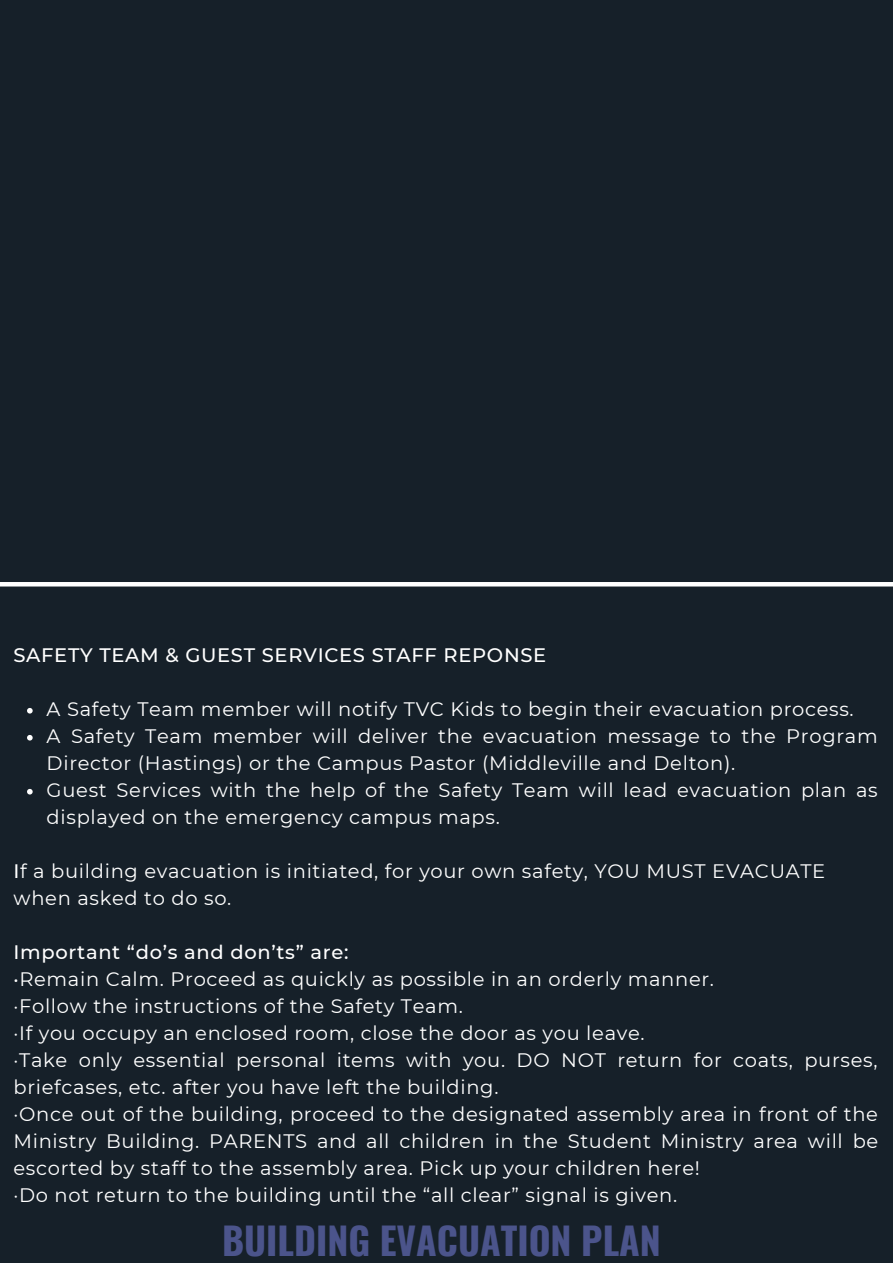
<style>
.page{position:relative;width:893px;height:1264px;background:#fff}
.page>*{position:absolute;margin:0;border:0;box-sizing:border-box;transform-origin:0 0}
.t1{font:700 37.5px "Oswald";color:#4b548b}
.t2{font:19.5px/27px "Montserrat";letter-spacing:.035em;color:#fff}
.t3{font:500 19.5px "Montserrat";letter-spacing:.035em;color:#fff}
.s1{font-weight:500}
</style>
<div class="page">
<div style="left:0;top:0;width:892px;height:1262px;background:#162029"></div>
<hr style="left:0;top:582px;width:892px;height:4px;background:#fff">
<svg style="left:27px;top:708px;width:6px;height:5px"></svg>
<svg style="left:27px;top:735px;width:6px;height:5px"></svg>
<svg style="left:27px;top:789px;width:6px;height:5px"></svg>
<p class="t3" style="left:14px;top:643px;width:534px">SAFETY TEAM &amp; GUEST SERVICES STAFF REPONSE</p>
<p class="t2" style="left:47px;top:695px;width:808px">A Safety Team member will notify TVC Kids to begin their evacuation process.</p>
<p class="t2" style="left:47px;top:722px;width:832px">A Safety Team member will deliver the evacuation message to the Program<br>Director (Hastings) or the Campus Pastor (Middleville and Delton).</p>
<p class="t2" style="left:47px;top:776px;width:832px">Guest Services with the help of the Safety Team will lead evacuation plan as displayed on the emergency campus maps.</p>
<p class="t2" style="left:14px;top:857px;width:813px"><span class="s1">I</span>f a building evacuation is initiated, for your own safety, YOU MUST EVACUATE</p>
<p class="t2" style="left:14px;top:884px;width:219px">when asked to do so.</p>
<p class="t3" style="left:14px;top:939px;width:336px">Important “do’s and don’ts” are:</p>
<p class="t2" style="left:14px;top:965px;width:702px"><span class="s1">·</span>Remain Calm. Proceed as quickly as possible in an orderly manner.</p>
<p class="t2" style="left:14px;top:992px;width:451px">·Follow the instructions of the Safety Team.</p>
<p class="t2" style="left:14px;top:1019px;width:632px">·If you occupy an enclosed room, close the door as you leave.</p>
<p class="t2" style="left:14px;top:1046px;width:865px">·Take only essential personal items with you. DO NOT return for coats, purses, briefcases, etc. after you have left the building.</p>
<p class="t2" style="left:14px;top:1100px;width:866px;text-align:justify">·Once out of the building, proceed to the designated assembly area in front of the Ministry Building. PARENTS and all children in the Student Ministry area will be escorted by staff to the assembly area. Pick up your children here!</p>
<p class="t2" style="left:14px;top:1181px;width:665px">·Do not return to the building until the “all clear” signal is given.</p>
<p class="t1" style="left:222px;top:1211px;width:440px">BUILDING EVACUATION PLAN</p>
</div>
